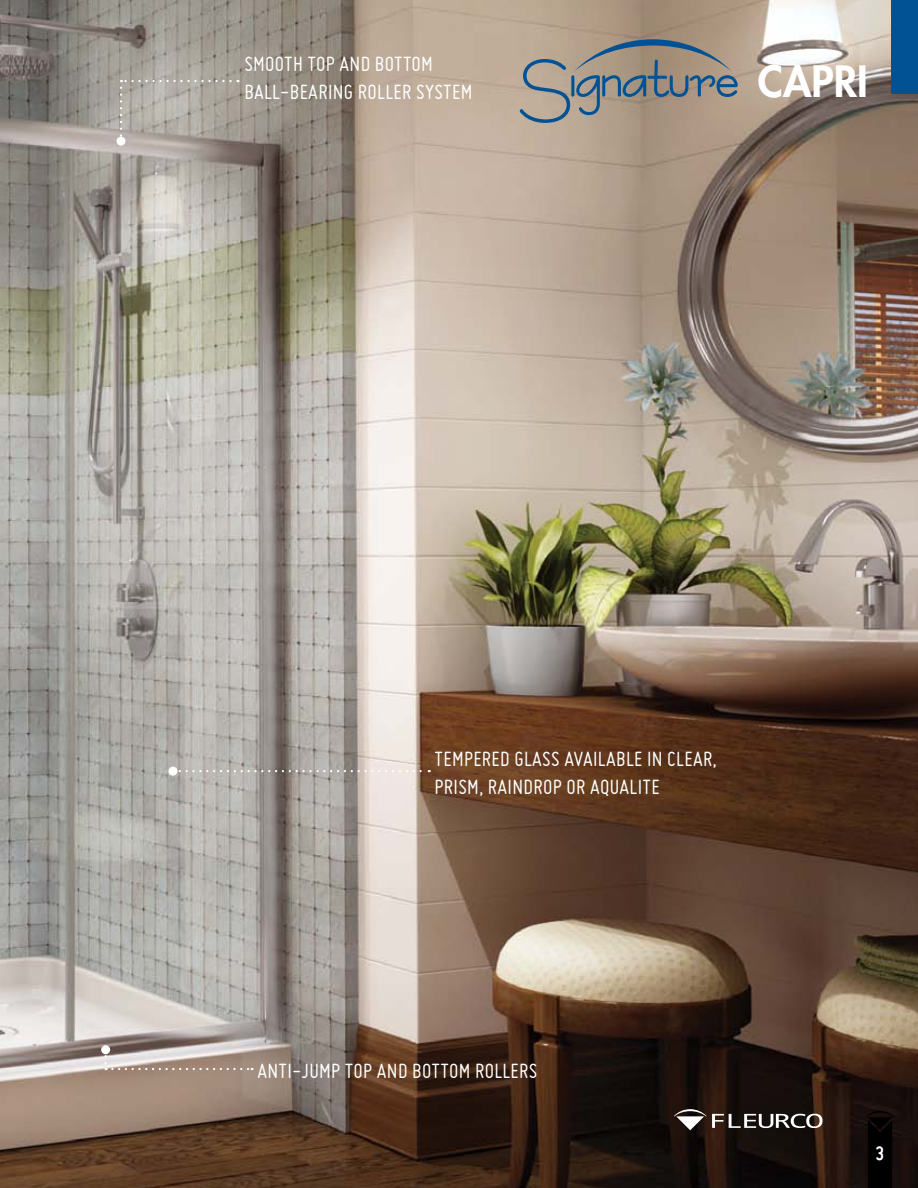
<style>
.page{position:relative;width:918px;height:1188px;background:#fff}
.page>*{position:absolute;margin:0;border:0;box-sizing:border-box;transform-origin:0 0}
.t1{font:800 42px "Futura Std";color:#fff}
.t2{font:22.5px/28.5px "Miso";letter-spacing:.015em;color:#fff}
.t3{font:700 21px "Miso";color:#fff}
.t4{font:700 15px "Miso";letter-spacing:.015em;color:#fff}
</style>
<div class="page">
<img style="left:0;top:0;width:918px;height:1188px">
<svg style="left:712px;top:1114px;width:111px;height:14px"></svg>
<svg style="left:674px;top:1109px;width:32px;height:21px"></svg>
<svg style="left:520px;top:29px;width:334px;height:94px"></svg>
<svg style="left:866px;top:1111px;width:28px;height:77px"></svg>
<div style="left:891px;top:0;width:27px;height:94px;background:#005295"></div>
<svg style="left:121px;top:80px;width:110px;height:2px"></svg>
<svg style="left:120px;top:88px;width:2px;height:49px"></svg>
<div style="left:117px;top:137px;width:9px;height:9px;background:#fff;border-radius:50%"></div>
<svg style="left:180px;top:770px;width:250px;height:2px"></svg>
<div style="left:168px;top:767px;width:9px;height:9px;background:#fff;border-radius:50%"></div>
<svg style="left:105px;top:1049px;width:148px;height:21px"></svg>
<div style="left:101px;top:1045px;width:9px;height:9px;background:#fff;border-radius:50%"></div>
<p class="t2" style="left:244px;top:49px;width:230px">SMOOTH TOP AND BOTTOM<br>BALL-BEARING ROLLER SYSTEM</p>
<h1 class="t1" style="left:758px;top:55px;width:111px">cAPRI</h1>
<p class="t2" style="left:435px;top:744px;width:284px">TEMPERED GLASS AVAILABLE IN CLEAR,<br>PRISM, RAINDROP OR AQUALITE</p>
<p class="t4" style="left:287px;top:1054px;width:204px">THIS MODEL DOES NOT HAVE ANY OPTIONS</p>
<p class="t2" style="left:257px;top:1056px;width:228px">ANTI-JUM P TOP AND BOTTOM ROLLERS</p>
<p class="t3" style="left:876px;top:1141px;width:10px">3</p>
</div>
